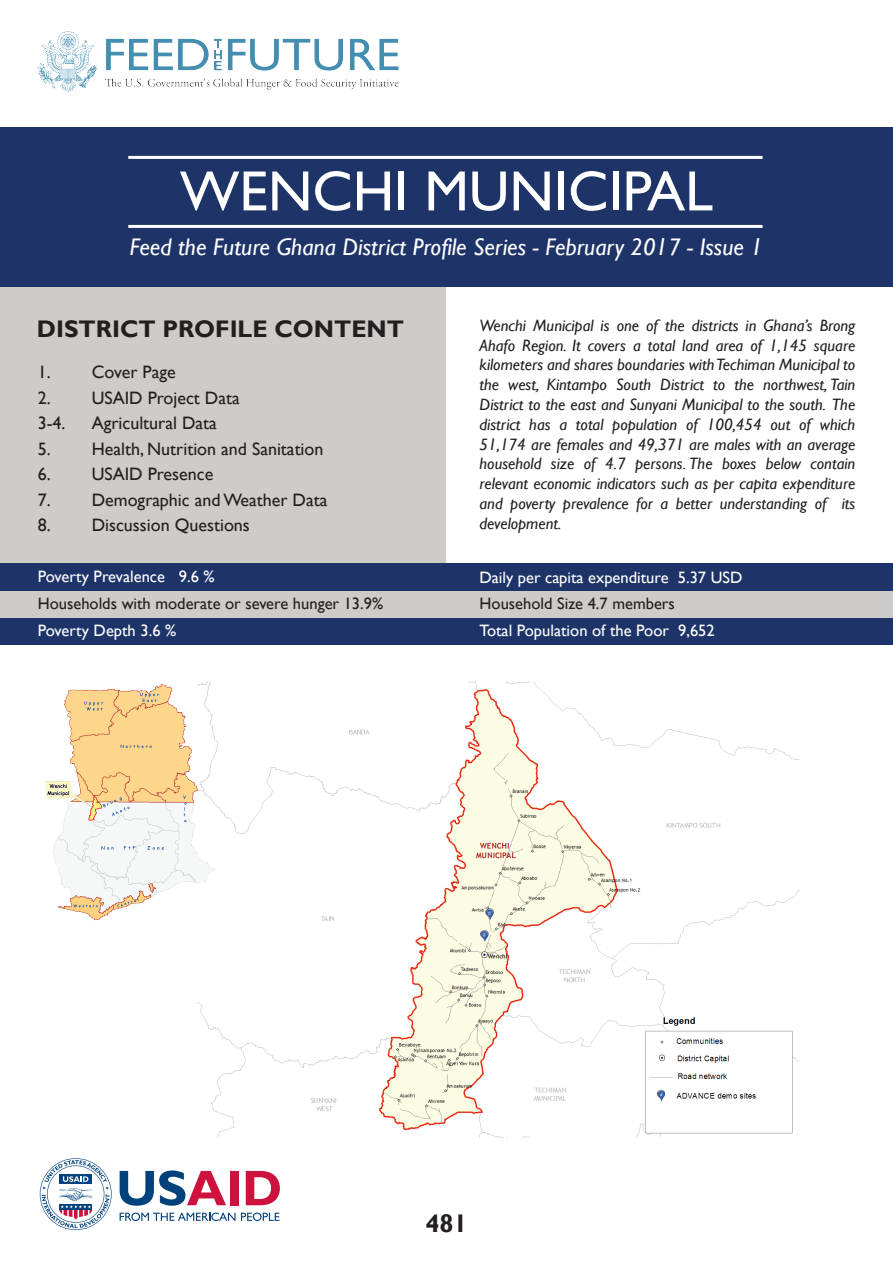
<style>
.page{position:relative;width:893px;height:1263px;background:#fff}
.page>*{position:absolute;margin:0;border:0;box-sizing:border-box;transform-origin:0 0}
.t1{font:57px "Gill Sans";color:#fff}
.t2{font:700 25.5px "Gill Sans";color:#231f20}
.t3{font:italic 24px "Gill Sans";color:#fff}
.t4{font:700 24px "Gill Sans";color:#231f20}
.t5{font:18px/25.5px "Gill Sans";color:#231f20}
.t6{font:italic 16.5px/19.8px "Gill Sans";color:#231f20;text-align:justify}
.t7{font:16.5px "Gill Sans";color:#fff}
.t8{font:16.5px "Gill Sans";color:#231f20}
</style>
<div class="page">
<div style="left:0;top:286px;width:445px;height:287px;background:#ceccc8"></div>
<img style="left:37px;top:31px;width:362px;height:62px">
<div style="left:0;top:127px;width:893px;height:159px;background:#1e3468"></div>
<hr style="left:128px;top:225px;width:635px;height:3px;background:#fff">
<hr style="left:128px;top:156px;width:635px;height:3px;background:#fff">
<div style="left:0;top:618px;width:893px;height:27px;background:#1e3468"></div>
<div style="left:0;top:590px;width:893px;height:28px;background:#ceccc8"></div>
<div style="left:0;top:564px;width:893px;height:27px;background:#1e3468"></div>
<img style="left:197px;top:681px;width:603px;height:457px">
<img style="left:46px;top:681px;width:183px;height:251px">
<svg style="left:120px;top:1212px;width:159px;height:9px"></svg>
<svg style="left:120px;top:1170px;width:106px;height:36px"></svg>
<div style="left:230px;top:1171px;width:8px;height:34px;background:#cd123d"></div>
<svg style="left:246px;top:1171px;width:34px;height:34px"></svg>
<svg style="left:40px;top:1158px;width:72px;height:72px"></svg>
<h1 class="t1" style="left:180px;top:158px;width:535px">WENCHI MUNICIPAL</h1>
<h3 class="t3" style="left:130px;top:233px;width:635px">Feed the Future Ghana District Profile Series - February 2017 - Issue 1</h3>
<h3 class="t4" style="left:37px;top:314px;width:369px">DISTRICT PROFILE CONTENT</h3>
<p class="t6" style="left:480px;top:316px;width:377px">Wenchi Municipal is one of the districts in Ghana’s Brong Ahafo Region. It covers a total land area of 1,145 square kilometers and shares boundaries with Techiman Municipal to the west, Kintampo South District to the northwest, Tain District to the east and Sunyani Municipal to the south. The district has a total population of 100,454 out of which 51,174 are females and 49,371 are males with an average household size of 4.7 persons. The boxes below contain relevant economic indicators such as per capita expenditure and poverty prevalence for a better understanding of its development.</p>
<p class="t7" style="left:38px;top:566px;width:178px">Poverty Prevalence 9.6 %</p>
<p class="t7" style="left:479px;top:568px;width:264px">Daily per capita expenditure 5.37 USD</p>
<p class="t8" style="left:38px;top:593px;width:347px">Households with moderate or severe hunger 13.9%</p>
<p class="t7" style="left:38px;top:621px;width:140px">Poverty Depth 3.6 %</p>
<p class="t7" style="left:479px;top:621px;width:237px">Total Population of the Poor 9,652</p>
<p class="t5" style="left:38px;top:360px;width:139px">1. Cover Page</p>
<p class="t5" style="left:38px;top:385px;width:204px">2. USAID Project Data<br>3-4.</p>
<p class="t5" style="left:92px;top:411px;width:127px">Agricultural Data</p>
<p class="t5" style="left:38px;top:436px;width:287px">5. Health, Nutrition and Sanitation</p>
<p class="t5" style="left:38px;top:462px;width:177px">6. USAID Presence</p>
<p class="t5" style="left:38px;top:487px;width:291px">7. Demographic and Weather Data</p>
<p class="t5" style="left:38px;top:513px;width:214px">8. Discussion Questions</p>
<p class="t8" style="left:479px;top:593px;width:197px">Household Size 4.7 members</p>
<h2 class="t2" style="left:425px;top:1208px;width:44px">481</h2>
</div>
